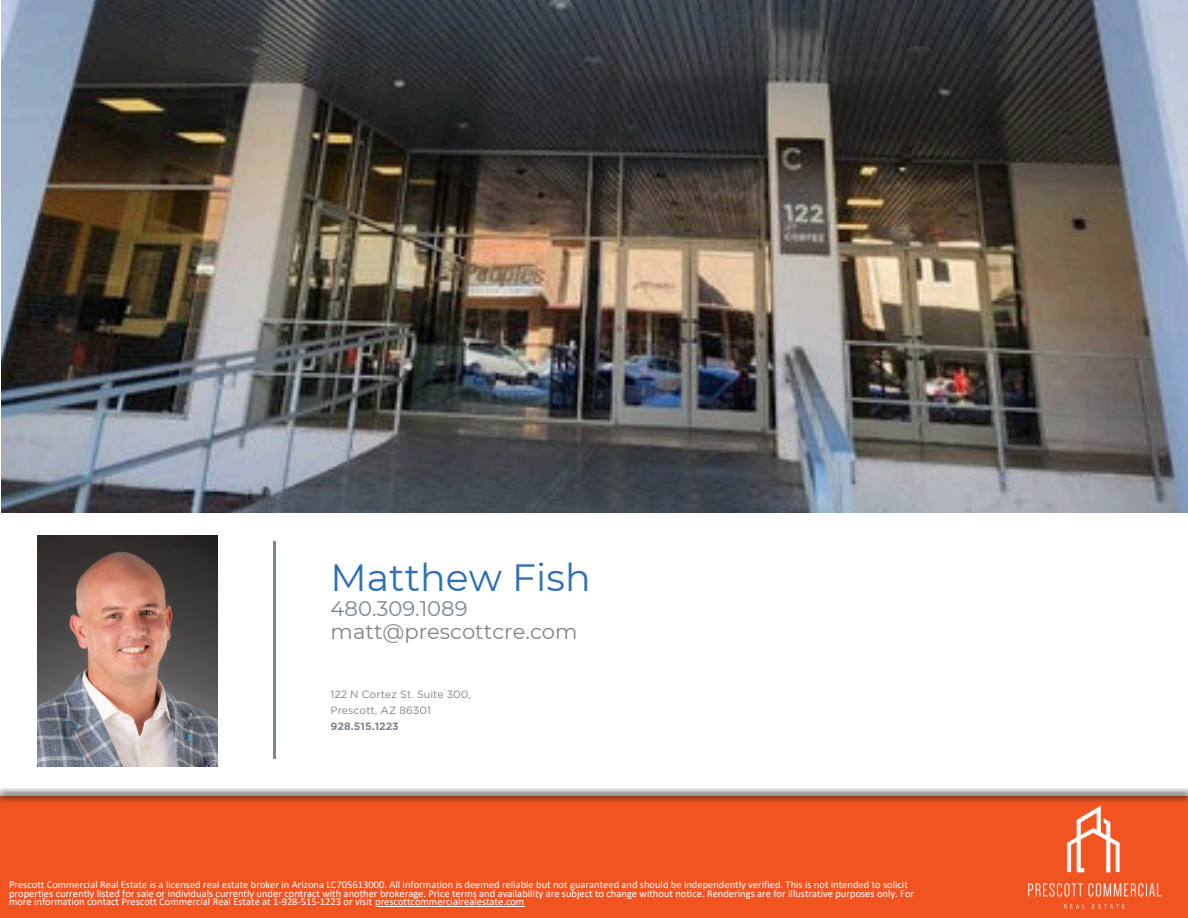
<style>
.page{position:relative;width:1188px;height:918px;background:#fff}
.page>*{position:absolute;margin:0;border:0;box-sizing:border-box;transform-origin:0 0}
.t1{font:37.95px "Montserrat";color:#2c70b8}
.t2{font:21px/23.7px "Montserrat";color:#7c868d}
.t3{font:10.5px/8.7px "Calibri";color:#fff}
.t4{font:10.5px "Gotham";color:#7c868d}
.t5{font:700 10.5px "Gotham";color:#7c868d}
</style>
<div class="page">
<div style="left:0;top:797px;width:1188px;height:121px;background:#f15421"></div>
<img style="left:0;top:789px;width:1188px;height:13px">
<img style="left:1px;top:0;width:1187px;height:513px">
<hr style="left:273px;top:541px;width:3px;height:218px;background:#7c868d">
<img style="left:1008px;top:796px;width:173px;height:113px">
<img style="left:38px;top:536px;width:180px;height:230px">
<hr style="left:375px;top:906px;width:150px;height:1px;background:#fff">
<p class="t1" style="left:331px;top:554px;width:262px">Matthew Fish</p>
<p class="t2" style="left:331px;top:596px;width:248px">480.309.1089 matt@prescottcre.com</p>
<p class="t4" style="left:331px;top:688px;width:142px">122 N Cortez St. Suite 300,</p>
<h1 class="t4" style="left:331px;top:704px;width:102px">Prescott, AZ 86301</h1>
<h2 class="t5" style="left:331px;top:720px;width:70px">928.515.1223</h2>
<p class="t3" style="left:9px;top:881px;width:907px">Prescott Commercial Real Estate is a licensed real estate broker in Arizona LC705613000. All information is deemed reliable but not guaranteed and should be independently verified. This is not intended to solicit properties currently listed for sale or individuals currently under contract with another brokerage. Price terms and availability are subject to change without notice. Renderings are for illustrative purposes only. For more information contact Prescott Commercial Real Estate at 1-928-515-1223 or visit prescottcommercialrealestate.com</p>
</div>
